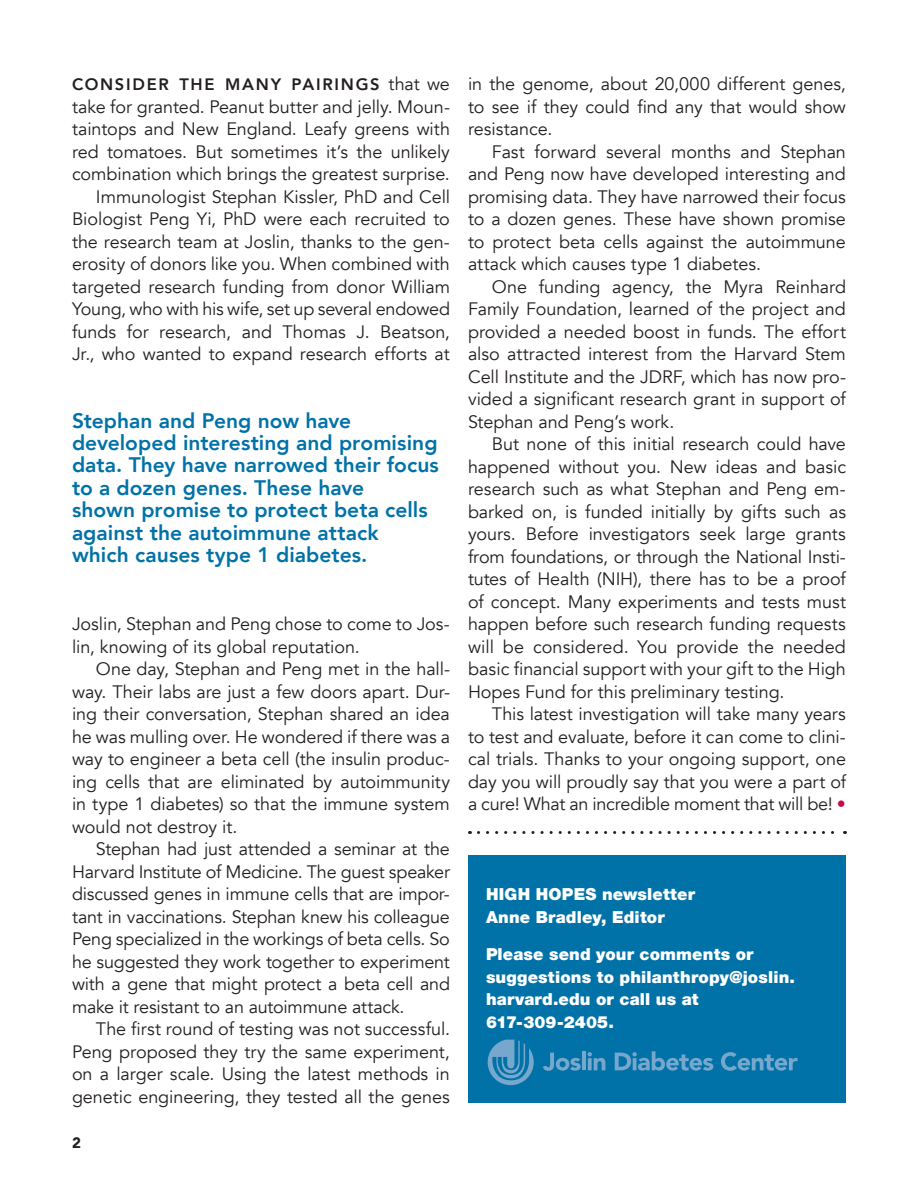
<style>
.page{position:relative;width:918px;height:1188px;background:#fff}
.page>*{position:absolute;margin:0;border:0;box-sizing:border-box;transform-origin:0 0}
.t1{font:800 21px/22.5px "Avenir";color:#0072a7}
.t2{font:18px/22.5px "Avenir";color:#231f20;text-align:justify}
.t3{font:900 16.5px/22.5px "Helvetica Neue";letter-spacing:.01em;color:#fff}
.t4{font:800 16.5px "Avenir";letter-spacing:.105em;color:#231f20}
.t5{font:900 15px "Avenir";color:#231f20}
.s1{font-weight:400;font-size:18px}
.s2{color:#c60a45}
</style>
<div class="page">
<div style="left:468px;top:855px;width:378px;height:247px;background:#0072a7"></div>
<svg style="left:543px;top:1053px;width:38px;height:18px"></svg>
<hr style="left:582px;top:1051px;width:4px;height:19px;background:#77a7cc">
<svg style="left:588px;top:1052px;width:17px;height:18px"></svg>
<svg style="left:615px;top:1051px;width:98px;height:20px"></svg>
<svg style="left:721px;top:1052px;width:76px;height:19px"></svg>
<svg style="left:488px;top:1040px;width:46px;height:45px"></svg>
<svg style="left:478px;top:831px;width:367px;height:3px"></svg>
<p class="t4" style="left:72px;top:71px;width:379px">CONSIDER THE MANY PAIRINGS <span class="s1">that we</span></p>
<p class="t2" style="left:72px;top:95px;width:380px;text-align:right">take for granted. Peanut butter and jelly. Moun&shy;taintops and New England. Leafy greens with red tomatoes. But sometimes it’s the unlikely combination which brings the greatest surprise.<br>Immunologist Stephan Kissler, PhD and Cell Biologist Peng Yi, PhD were each recruited to the research team at Joslin, thanks to the gen&shy;erosity of donors like you. When combined with targeted research funding from donor William Young, who with his wife, set up several endowed funds for research, and Thomas J. Beatson, Jr., who wanted to expand research efforts at</p>
<p class="t1" style="left:72px;top:409px;width:368px">Stephan and Peng now have developed interesting and promising data. They have narrowed their focus to a dozen genes. These have<br>shown promise to protect beta cells against the autoimmune attack which causes type 1 diabetes.</p>
<p class="t2" style="left:72px;top:613px;width:379px">Joslin, Stephan and Peng chose to come to Jos&shy;lin, knowing of its global reputation.</p>
<p class="t2" style="left:72px;top:658px;width:380px;text-indent:24px">One day, Stephan and Peng met in the hall&shy;way. Their labs are just a few doors apart. Dur&shy;ing their conversation, Stephan shared an idea he was mulling over. He wondered if there was a way to engineer a beta cell (the insulin produc&shy;ing cells that are eliminated by autoimmunity in type 1 diabetes) so that the immune system would not destroy it.</p>
<p class="t2" style="left:72px;top:838px;width:380px;text-indent:24px">Stephan had just attended a seminar at the Harvard Institute of Medicine. The guest speaker discussed genes in immune cells that are impor&shy;tant in vaccinations. Stephan knew his colleague Peng specialized in the workings of beta cells. So he suggested they work together to experiment with a gene that might protect a beta cell and make it resistant to an autoimmune attack.</p>
<p class="t2" style="left:72px;top:1018px;width:380px;text-indent:24px">The first round of testing was not successful.<br>Peng proposed they try the same experiment, on a larger scale. Using the latest methods in genetic engineering, they tested all the genes</p>
<p class="t5" style="left:72px;top:1129px;width:10px">2</p>
<p class="t2" style="left:468px;top:73px;width:379px">in the genome, about 20,000 different genes, to see if they could find any that would show resistance.</p>
<p class="t2" style="left:468px;top:140px;width:379px;text-indent:24px">Fast forward several months and Stephan and Peng now have developed interesting and promising data. They have narrowed their focus to a dozen genes. These have shown promise to protect beta cells against the autoimmune attack which causes type 1 diabetes.</p>
<p class="t2" style="left:468px;top:275px;width:380px;text-indent:24px">One funding agency, the Myra Reinhard Family Foundation, learned of the project and provided a needed boost in funds. The effort also attracted interest from the Harvard Stem Cell Institute and the JDRF, which has now pro&shy;vided a significant research grant in support of Stephan and Peng’s work.</p>
<p class="t2" style="left:468px;top:433px;width:380px;text-indent:24px">But none of this initial research could have happened without you. New ideas and basic research such as what Stephan and Peng em&shy;barked on, is funded initially by gifts such as yours. Before investigators seek large grants from foundations, or through the National Insti&shy;tutes of Health (NIH), there has to be a proof of concept. Many experiments and tests must happen before such research funding requests will be considered. You provide the needed basic financial support with your gift to the High Hopes Fund for this preliminary testing.</p>
<p class="t2" style="left:468px;top:703px;width:380px;text-indent:24px">This latest investigation will take many years to test and evaluate, before it can come to clini&shy;cal trials. Thanks to your ongoing support, one day you will proudly say that you were a part of a cure! What an incredible moment that will be! <span class="s2">•</span></p>
<p class="t3" style="left:486px;top:883px;width:211px">HIGH HOPES newsletter<br>Anne Bradley, Editor</p>
<p class="t3" style="left:486px;top:943px;width:311px">Please send your comments or suggestions to philanthropy@joslin. harvard.edu or call us at<br>617-309-2405.</p>
</div>
